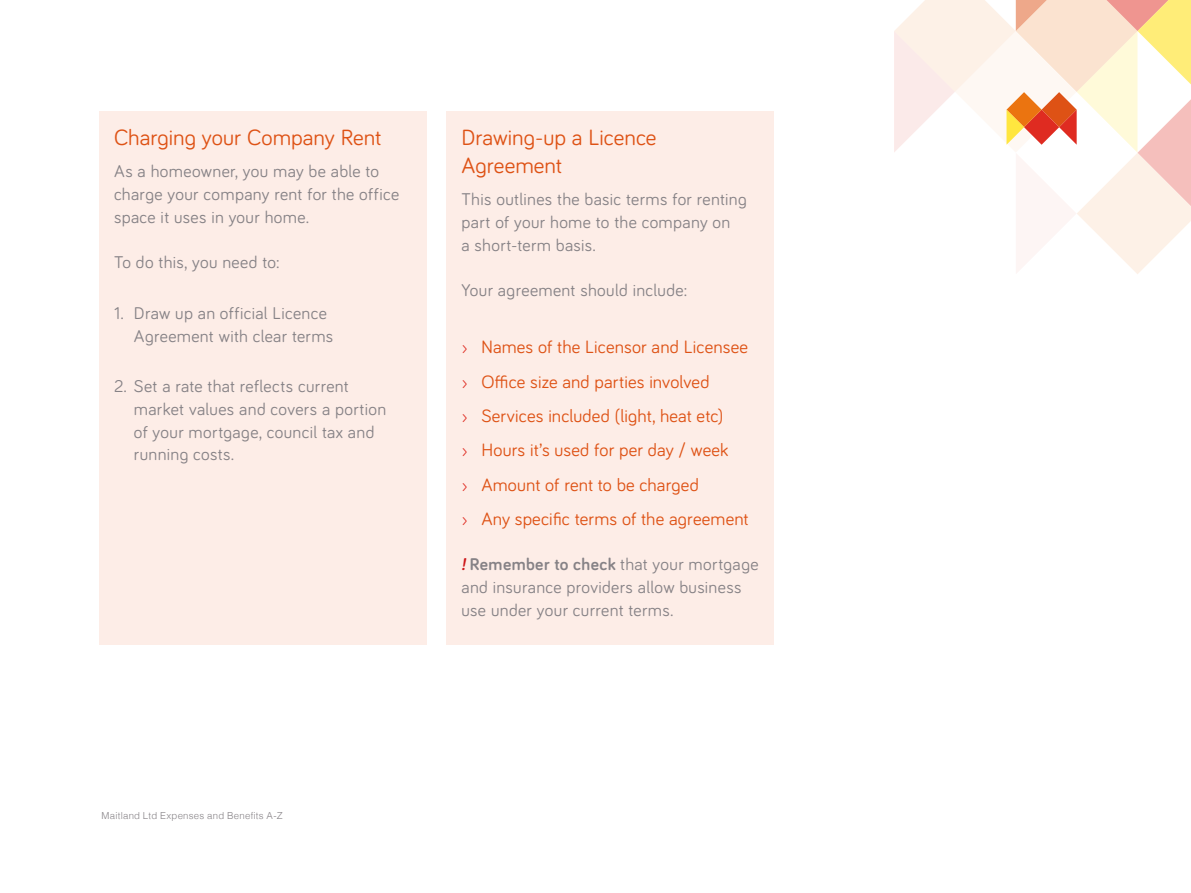
<style>
.page{position:relative;width:1191px;height:893px;background:#fff}
.page>*{position:absolute;margin:0;border:0;box-sizing:border-box;transform-origin:0 0}
.t1{font:22.75px/28px "Bariol";color:#de5215}
.t2{font:18.38px/34.3px "Bariol";letter-spacing:.01em;color:#de5215}
.t3{font:17.5px/22.8px "Bariol";letter-spacing:.02em;color:#868286}
.t4{font:300 9.62px "Helvetica";letter-spacing:.025em;color:#868286}
.s1{color:#df2b21}
.s2{font-weight:700;font-style:italic;color:#cd171a}
.s3{font-weight:700}
</style>
<div class="page">
<svg style="left:894px;top:0;width:297px;height:274px"></svg>
<div style="left:99px;top:112px;width:328px;height:533px;background:#fdede7"></div>
<div style="left:446px;top:112px;width:328px;height:533px;background:#fdede7"></div>
<h1 class="t1" style="left:114px;top:122px;width:269px">Charging your Company Rent</h1>
<p class="t3" style="left:114px;top:159px;width:287px">As a homeowner, you may be able to charge your company rent for the office space it uses in your home.</p>
<p class="t3" style="left:114px;top:250px;width:167px">To do this, you need to:</p>
<p class="t3" style="left:134px;top:301px;width:201px;text-indent:-20px">1. Draw up an official Licence<br>Agreement with clear terms</p>
<p class="t3" style="left:134px;top:374px;width:254px;text-indent:-20px">2. Set a rate that reflects current market values and covers a portion of your mortgage, council tax and running costs.</p>
<h1 class="t1" style="left:461px;top:122px;width:196px">Drawing-up a Licence<br>Agreement</h1>
<p class="t3" style="left:461px;top:187px;width:287px">This outlines the basic terms for renting part of your home to the company on<br>a short-term basis.</p>
<p class="t3" style="left:461px;top:278px;width:227px">Your agreement should include:</p>
<p class="t2" style="left:461px;top:329px;width:289px"><span class="s1">›</span> Names of the Licensor and Licensee <span class="s1">›</span> Office size and parties involved<br><span class="s1">›</span> Services included (light, heat etc)<br><span class="s1">›</span> Hours it’s used for per day / week<br><span class="s1">›</span> Amount of rent to be charged<br><span class="s1">›</span> Any specific terms of the agreement</p>
<p class="t3" style="left:461px;top:552px;width:299px"><span class="s2">!</span> <span class="s3">Remember to check</span> that your mortgage and insurance providers allow business use under your current terms.</p>
<p class="t4" style="left:101px;top:807px;width:183px">Maitland Ltd Expenses and Benefits A-Z</p>
</div>
